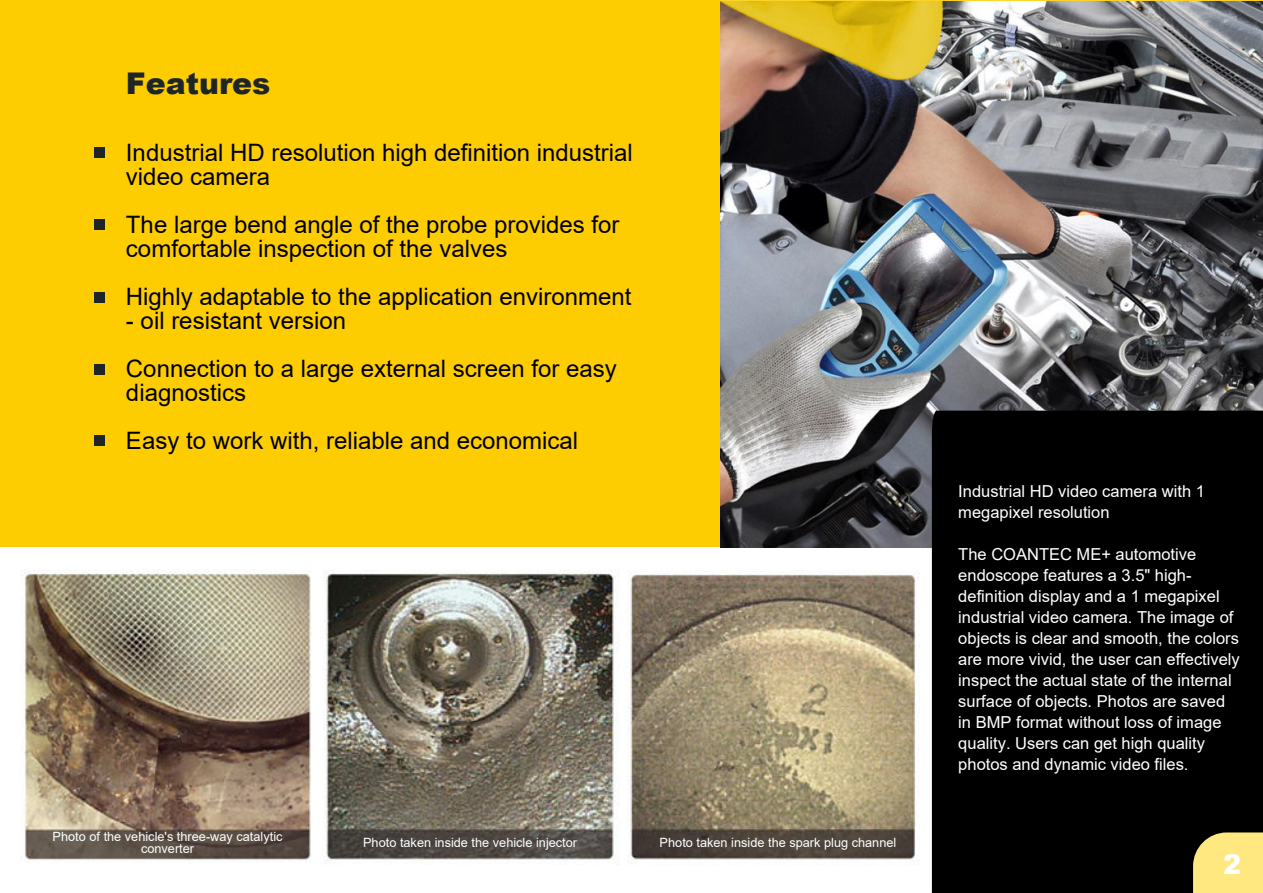
<style>
.page{position:relative;width:1263px;height:893px;background:#fff}
.page>*{position:absolute;margin:0;border:0;box-sizing:border-box;transform-origin:0 0}
.t1{font:900 29.85px "Arial";color:#1d2529}
.t2{font:900 27.15px "Arial";color:#fff}
.t3{font:24px/24px "Arial";color:#000}
.t4{font:16.5px/21px "Arial";color:#fff}
.t5{font:12.75px/11.2px "Arial";color:#fff;text-align:center}
</style>
<div class="page">
<div style="left:0;top:1px;width:1263px;height:546px;background:#fdcd01"></div>
<img style="left:720px;top:0;width:543px;height:547px">
<div style="left:932px;top:411px;width:331px;height:482px;background:#000"></div>
<div style="left:94px;top:435px;width:10px;height:11px;background:#1d2529"></div>
<div style="left:94px;top:293px;width:10px;height:10px;background:#1d2529"></div>
<div style="left:94px;top:364px;width:10px;height:10px;background:#1d2529"></div>
<div style="left:94px;top:147px;width:10px;height:10px;background:#1d2529"></div>
<div style="left:94px;top:219px;width:10px;height:10px;background:#1d2529"></div>
<svg style="left:1193px;top:832px;width:70px;height:61px;background:#eed877"></svg>
<img style="left:24px;top:570px;width:287px;height:291px">
<img style="left:324px;top:572px;width:294px;height:289px">
<img style="left:627px;top:573px;width:290px;height:289px">
<h1 class="t1" style="left:126px;top:62px;width:146px">Features</h1>
<h3 class="t3" style="left:126px;top:141px;width:508px">Industrial HD resolution high definition industrial video camera</h3>
<h3 class="t3" style="left:126px;top:213px;width:495px">The large bend angle of the probe provides for comfortable inspection of the valves</h3>
<h3 class="t3" style="left:126px;top:285px;width:507px">Highly adaptable to the application environment</h3>
<h3 class="t3" style="left:126px;top:297px;width:492px;line-height:48px">- oil resistant version<br>Connection to a large external screen for easy</h3>
<h3 class="t3" style="left:126px;top:369px;width:454px;line-height:48px">diagnostics<br>Easy to work with, reliable and economical</h3>
<p class="t5" style="left:53px;top:831px;width:231px">Photo of the vehicle's three-way catalytic converter</p>
<p class="t5" style="left:363px;top:837px;width:216px">Photo taken inside the vehicle injector</p>
<p class="t5" style="left:660px;top:837px;width:238px">Photo taken inside the spark plug channel</p>
<p class="t4" style="left:958px;top:480px;width:248px">Industrial HD video camera with 1 megapixel resolution</p>
<p class="t4" style="left:958px;top:543px;width:283px">The COANTEC ME+ automotive endoscope features a 3.5" high&shy;definition display and a 1 megapixel industrial video camera. The image of objects is clear and smooth, the colors are more vivid, the user can effectively inspect the actual state of the internal surface of objects. Photos are saved in BMP format without loss of image quality. Users can get high quality photos and dynamic video files.</p>
<h2 class="t2" style="left:1223px;top:849px;width:20px">2</h2>
</div>
